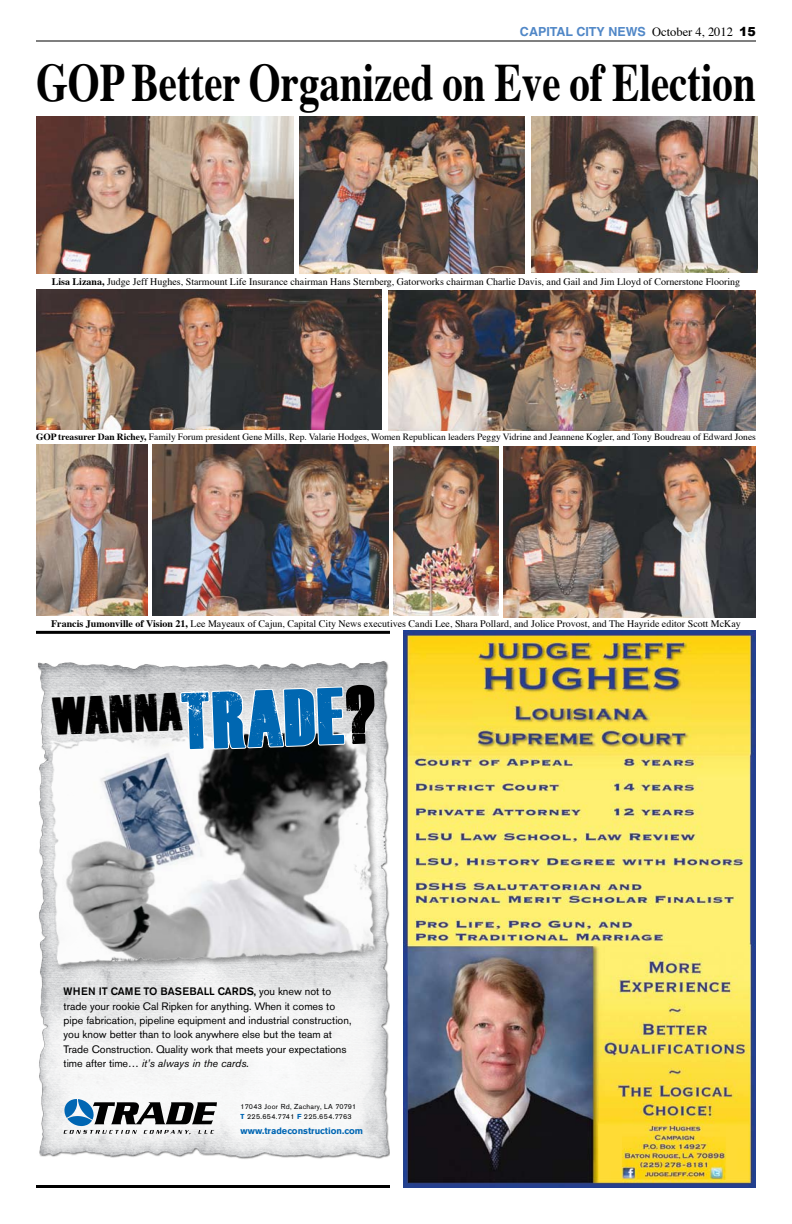
<style>
.page{position:relative;width:792px;height:1224px;background:#fff}
.page>*{position:absolute;margin:0;border:0;box-sizing:border-box;transform-origin:0 0}
.t1{font:700 54px "Times";color:#000;scale:.76 1}
.t2{font:36.8px "Dead Kansas";color:#000}
.t3{font:700 12.5px "Helvetica";color:#5087c7}
.t4{font:10.7px/14.3px "Akzidenz Grotesk BE";color:#000}
.t5{font:10px "Times";color:#000}
.t6{font:9.5px "Times";color:#000}
.t7{font:700 9.2px "Akzidenz Grotesk BE";color:#0066b3}
.t8{font:7.2px/10.8px "Akzidenz Grotesk BE";letter-spacing:.04em;color:#000}
.s1{font-family:"Times";font-weight:400;color:#000}
.s2{font-family:"Arial";font-weight:900;color:#000}
.s3{font-weight:700}
.s4{font-size:55.3px;color:#0067b1}
.s5{font-size:57.7px}
.s6{font-weight:500}
.s7{font-style:italic}
.s8{font-weight:700;color:#0066b3}
</style>
<div class="page">
<hr style="left:36px;top:40px;width:720px;height:2px;background:#000">
<img style="left:36px;top:290px;width:346px;height:140px">
<img style="left:388px;top:290px;width:368px;height:140px">
<img style="left:531px;top:116px;width:226px;height:157px">
<img style="left:299px;top:116px;width:225px;height:157px">
<img style="left:36px;top:116px;width:258px;height:158px">
<img style="left:152px;top:445px;width:237px;height:171px">
<img style="left:393px;top:446px;width:106px;height:170px">
<img style="left:503px;top:447px;width:253px;height:170px">
<img style="left:36px;top:445px;width:112px;height:171px">
<hr style="left:36px;top:631px;width:354px;height:3px;background:#000">
<hr style="left:36px;top:1185px;width:354px;height:3px;background:#000">
<img style="left:38px;top:661px;width:352px;height:498px">
<svg style="left:64px;top:1099px;width:153px;height:35px"></svg>
<div style="left:47px;top:726px;width:335px;height:246px;background:#000;opacity:.4"></div>
<img style="left:47px;top:726px;width:330px;height:242px">
<svg style="left:178px;top:661px;width:195px;height:398px"></svg>
<img style="left:403px;top:630px;width:353px;height:558px">
<p class="t3" style="left:520px;top:24px;width:238px">CAPITAL CITY NEWS <span class="s1">October 4, 2012</span> <span class="s2">15</span></p>
<h1 class="t1" style="left:36px;top:31px;width:949px">GOP Better Organized on Eve of Election</h1>
<p class="t5" style="left:52px;top:272px;width:690px"><span class="s3">Lisa Lizana,</span> Judge Jeff Hughes, Starmount Life Insurance chairman Hans Sternberg, Gatorworks chairman Charlie Davis, and Gail and Jim Lloyd of Cornerstone Flooring</p>
<p class="t6" style="left:36px;top:428px;width:721px"><span class="s3">GOP treasurer Dan Richey,</span> Family Forum president Gene Mills, Rep. Valarie Hodges, Women Republican leaders Peggy Vidrine and Jeannene Kogler, and Tony Boudreau of Edward Jones</p>
<p class="t5" style="left:51px;top:614px;width:691px"><span class="s3">Francis Jumonville of Vision 21,</span> Lee Mayeaux of Cajun, Capital City News executives Candi Lee, Shara Pollard, and Jolice Provost, and The Hayride editor Scott McKay</p>
<h2 class="t2" style="left:52px;top:697px;width:326px;rotate:-2deg">Wanna<span class="s4">Trade</span><span class="s5">?</span></h2>
<p class="t4" style="left:64px;top:984px;width:289px"><span class="s6">WHEN IT CAME TO BASEBALL CARDS,</span> you knew not to trade your rookie Cal Ripken for anything. When it comes to pipe fabrication, pipeline equipment and industrial construction, you know better than to look anywhere else but the team at Trade Construction. Quality work that meets your expectations time after time… <span class="s7">it’s always in the cards.</span></p>
<p class="t8" style="left:241px;top:1101px;width:117px">17043 Joor Rd, Zachary, LA 70791<br><span class="s8">T</span> 225.654.7741 <span class="s8">F</span> 225.654.7763</p>
<p class="t7" style="left:241px;top:1126px;width:124px">www.tradeconstruction.com</p>
</div>
